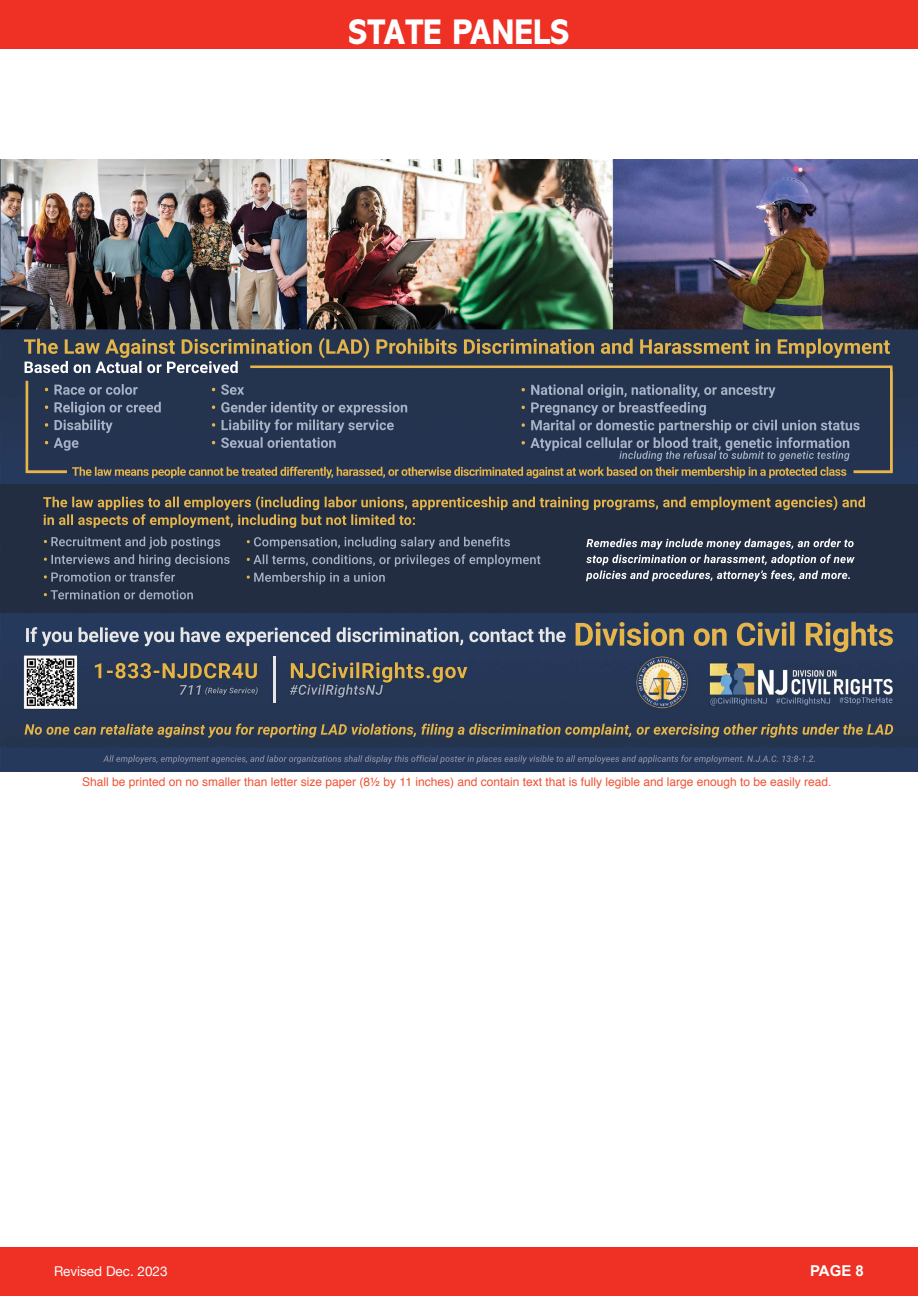
<style>
.page{position:relative;width:918px;height:1296px;background:#fff}
.page>*{position:absolute;margin:0;border:0;box-sizing:border-box;transform-origin:0 0}
.t1{font:800 36px "Abadi MT Pro";color:#fff;scale:.9 1}
.t2{font:700 15px "Arial";color:#fff}
.t3{font:13.5px "Helvetica Neue";color:#fff}
.t4{font:12px "Helvetica";color:#f05233}
</style>
<div class="page">
<div style="left:0;top:0;width:918px;height:49px;background:#ee3124"></div>
<div style="left:0;top:1247px;width:918px;height:49px;background:#ee3124"></div>
<img style="left:0;top:160px;width:918px;height:612px">
<img style="left:273px;top:657px;width:3px;height:45px">
<img style="left:0;top:484px;width:918px;height:128px">
<img style="left:26px;top:365px;width:867px;height:108px">
<img style="left:1px;top:160px;width:917px;height:170px">
<img style="left:612px;top:160px;width:1px;height:170px">
<img style="left:306px;top:160px;width:1px;height:170px">
<h1 class="t1" style="left:349px;top:12px;width:247px">STATE PANELS</h1>
<p class="t4" style="left:82px;top:773px;width:751px">Shall be printed on no smaller than letter size paper (8½ by 11 inches) and contain text that is fully legible and large enough to be easily read.</p>
<p class="t3" style="left:54px;top:1262px;width:115px">Revised Dec. 2023</p>
<p class="t2" style="left:810px;top:1261px;width:55px">PAGE 8</p>
</div>
